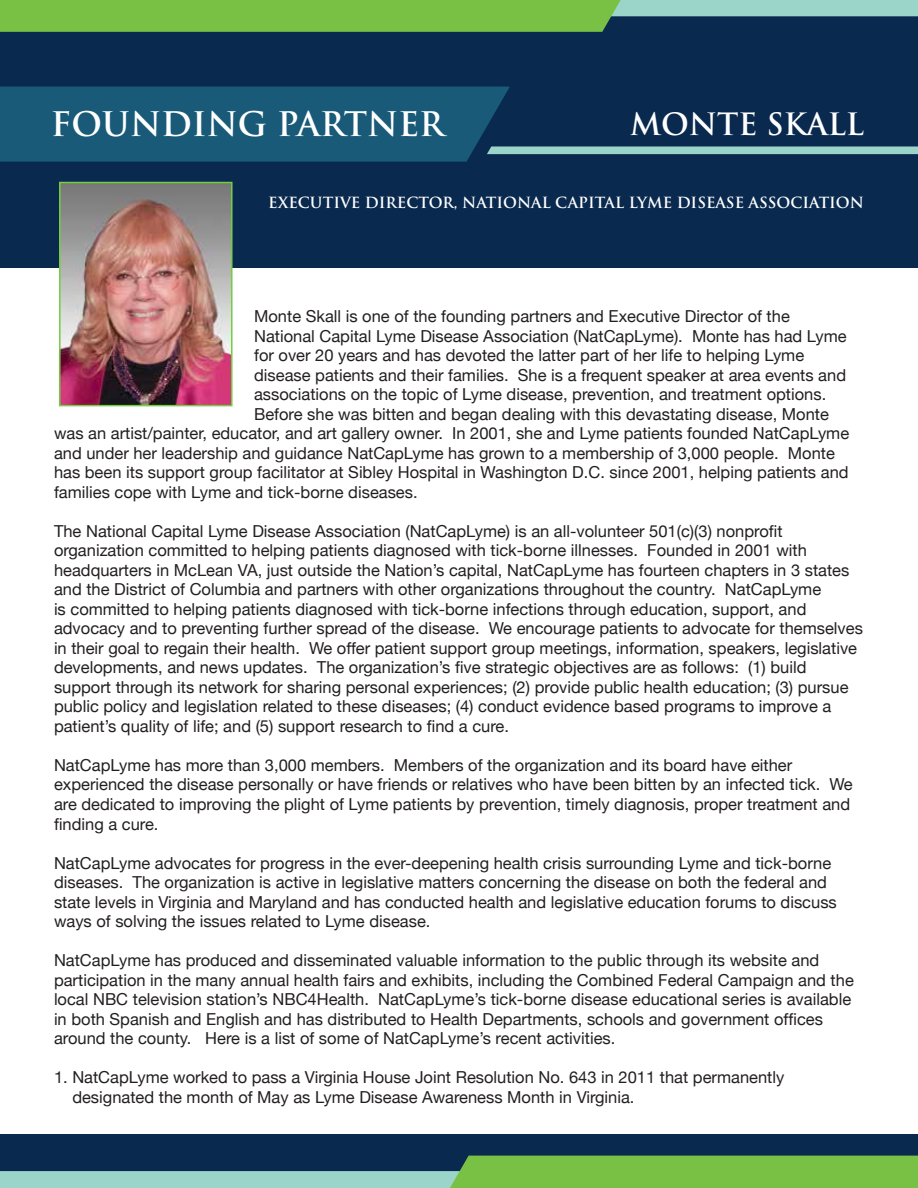
<style>
.page{position:relative;width:918px;height:1188px;background:#fff}
.page>*{position:absolute;margin:0;border:0;box-sizing:border-box;transform-origin:0 0}
.t1{font:700 33px "Trajan";color:#fff}
.t2{font:700 30px "Trajan";color:#fff}
.t3{font:16.5px/19.5px "Helvetica Neue";color:#231f20}
.t4{font:700 15px "Trajan";color:#fff}
</style>
<div class="page">
<div style="left:0;top:1134px;width:918px;height:54px;background:#09294f"></div>
<div style="left:0;top:0;width:918px;height:268px;background:#09294f"></div>
<svg style="left:0;top:0;width:918px;height:32px"></svg>
<svg style="left:0;top:1156px;width:918px;height:32px"></svg>
<svg style="left:0;top:87px;width:918px;height:75px"></svg>
<img style="left:62px;top:185px;width:168px;height:218px">
<div style="left:59px;top:182px;width:174px;height:224px;border:2px solid #72cf3f"></div>
<h1 class="t1" style="left:51px;top:103px;width:395px">FOUNDING PARTNER</h1>
<h2 class="t2" style="left:630px;top:106px;width:235px">MONTE SKALL</h2>
<p class="t4" style="left:268px;top:194px;width:597px">EXECUTIVE DIRECTOR, NATIONAL CAPITAL LYME DISEASE ASSOCIATION</p>
<p class="t3" style="left:254px;top:307px;width:537px">Monte Skall is one of the founding partners and Executive Director of the</p>
<p class="t3" style="left:254px;top:326px;width:594px">National Capital Lyme Disease Association (NatCapLyme). Monte has had Lyme</p>
<p class="t3" style="left:254px;top:346px;width:552px">for over 20 years and has devoted the latter part of her life to helping Lyme</p>
<p class="t3" style="left:254px;top:365px;width:593px">disease patients and their families. She is a frequent speaker at area events and</p>
<p class="t3" style="left:254px;top:385px;width:574px">associations on the topic of Lyme disease, prevention, and treatment options.</p>
<p class="t3" style="left:254px;top:404px;width:576px">Before she was bitten and began dealing with this devastating disease, Monte</p>
<p class="t3" style="left:54px;top:424px;width:797px">was an artist/painter, educator, and art gallery owner. In 2001, she and Lyme patients founded NatCapLyme</p>
<p class="t3" style="left:54px;top:443px;width:782px">and under her leadership and guidance NatCapLyme has grown to a membership of 3,000 people. Monte</p>
<p class="t3" style="left:54px;top:463px;width:796px">has been its support group facilitator at Sibley Hospital in Washington D.C. since 2001, helping patients and</p>
<p class="t3" style="left:54px;top:482px;width:365px">families cope with Lyme and tick-borne diseases.</p>
<p class="t3" style="left:54px;top:521px;width:810px">The National Capital Lyme Disease Association (NatCapLyme) is an all-volunteer 501(c)(3) nonprofit organization committed to helping patients diagnosed with tick-borne illnesses. Founded in 2001 with headquarters in McLean VA, just outside the Nation’s capital, NatCapLyme has fourteen chapters in 3 states and the District of Columbia and partners with other organizations throughout the country. NatCapLyme<br>is committed to helping patients diagnosed with tick-borne infections through education, support, and advocacy and to preventing further spread of the disease. We encourage patients to advocate for themselves in their goal to regain their health. We offer patient support group meetings, information, speakers, legislative developments, and news updates. The organization’s five strategic objectives are as follows: (1) build support through its network for sharing personal experiences; (2) provide public health education; (3) pursue public policy and legislation related to these diseases; (4) conduct evidence based programs to improve a patient’s quality of life; and (5) support research to find a cure.</p>
<p class="t3" style="left:54px;top:755px;width:800px">NatCapLyme has more than 3,000 members. Members of the organization and its board have either experienced the disease personally or have friends or relatives who have been bitten by an infected tick. We are dedicated to improving the plight of Lyme patients by prevention, timely diagnosis, proper treatment and finding a cure.</p>
<p class="t3" style="left:54px;top:853px;width:784px">NatCapLyme advocates for progress in the ever-deepening health crisis surrounding Lyme and tick-borne diseases. The organization is active in legislative matters concerning the disease on both the federal and state levels in Virginia and Maryland and has conducted health and legislative education forums to discuss ways of solving the issues related to Lyme disease.</p>
<p class="t3" style="left:54px;top:950px;width:801px">NatCapLyme has produced and disseminated valuable information to the public through its website and participation in the many annual health fairs and exhibits, including the Combined Federal Campaign and the local NBC television station’s NBC4Health. NatCapLyme’s tick-borne disease educational series is available in both Spanish and English and has distributed to Health Departments, schools and government offices around the county. Here is a list of some of NatCapLyme’s recent activities.</p>
<p class="t3" style="left:72px;top:1067px;width:713px;text-indent:-18px">1. NatCapLyme worked to pass a Virginia House Joint Resolution No. 643 in 2011 that permanently designated the month of May as Lyme Disease Awareness Month in Virginia.</p>
</div>
